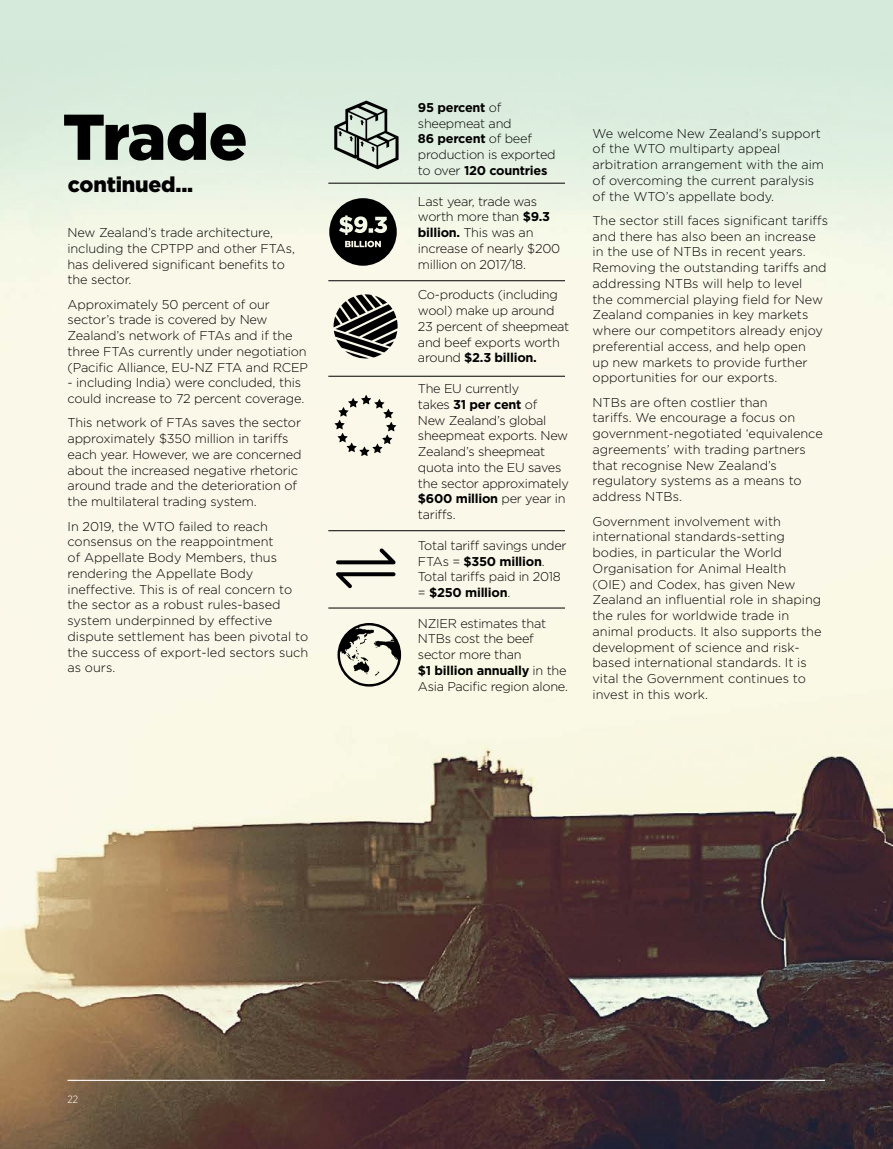
<style>
.page{position:relative;width:893px;height:1149px;background:#fff}
.page>*{position:absolute;margin:0;border:0;box-sizing:border-box;transform-origin:0 0}
.t1{font:900 64.5px "Gotham HTF";letter-spacing:-.025em;color:#000}
.t2{font:900 21.3px "Gotham HTF";letter-spacing:-.01em;color:#000}
.t3{font:300 12.75px/15.8px "Gotham";letter-spacing:-.01em;color:#000}
.t4{font:300 10.5px "Gotham Narrow";color:#fff}
.s1{font-weight:700}
</style>
<div class="page">
<div style="left:0;top:0;width:893px;height:1148px;background:#d5eadb"></div>
<img style="left:0;top:130px;width:893px;height:1018px">
<hr style="left:328px;top:183px;width:237px;height:1px;background:#000">
<hr style="left:328px;top:280px;width:237px;height:1px;background:#000">
<hr style="left:328px;top:376px;width:237px;height:1px;background:#000">
<hr style="left:328px;top:530px;width:237px;height:1px;background:#000">
<hr style="left:328px;top:607px;width:237px;height:1px;background:#000">
<svg style="left:338px;top:622px;width:63px;height:64px;background:#b5b4a6"></svg>
<svg style="left:335px;top:395px;width:61px;height:61px;background:#d6d4c7"></svg>
<svg style="left:334px;top:100px;width:65px;height:69px"></svg>
<svg style="left:334px;top:294px;width:64px;height:65px;background:#6f6e68"></svg>
<svg style="left:336px;top:548px;width:60px;height:40px;background:#bcbbaf"></svg>
<svg style="left:329px;top:198px;width:68px;height:67px;background:#555550"></svg>
<hr style="left:68px;top:1079px;width:757px;height:1px;background:#fff">
<h1 class="t1" style="left:63px;top:100px;width:186px">Trade</h1>
<h2 class="t2" style="left:68px;top:172px;width:127px">continued...</h2>
<p class="t3" style="left:68px;top:224px;width:229px">New Zealand’s trade architecture, including the CPTPP and other FTAs, has delivered significant benefits to the sector.</p>
<p class="t3" style="left:68px;top:296px;width:242px">Approximately 50 percent of our sector’s trade is covered by New Zealand’s network of FTAs and if the three FTAs currently under negotiation (Pacific Alliance, EU-NZ FTA and RCEP</p>
<p class="t3" style="left:68px;top:374px;width:238px">- including India) were concluded, this could increase to 72 percent coverage.</p>
<p class="t3" style="left:68px;top:414px;width:235px">This network of FTAs saves the sector approximately $350 million in tariffs each year. However, we are concerned about the increased negative rhetoric around trade and the deterioration of the multilateral trading system.</p>
<p class="t3" style="left:68px;top:517px;width:242px">In 2019, the WTO failed to reach consensus on the reappointment<br>of Appellate Body Members, thus rendering the Appellate Body ineffective. This is of real concern to the sector as a robust rules-based system underpinned by effective dispute settlement has been pivotal to the success of export-led sectors such as ours.</p>
<p class="t3" style="left:418px;top:99px;width:139px"><span class="s1">95 percent</span> of sheepmeat and<br><span class="s1">86 percent</span> of beef production is exported to over <span class="s1">120 countries</span></p>
<p class="t3" style="left:418px;top:193px;width:144px">Last year, trade was worth more than <span class="s1">$9.3 billion.</span> This was an increase of nearly $200 million on 2017/18.</p>
<p class="t3" style="left:418px;top:286px;width:153px">Co-products (including wool) make up around<br>23 percent of sheepmeat and beef exports worth around <span class="s1">$2.3 billion.</span></p>
<p class="t3" style="left:418px;top:380px;width:152px">The EU currently<br>takes <span class="s1">31 per cent</span> of<br>New Zealand’s global sheepmeat exports. New<br>Zealand’s sheepmeat quota into the EU saves the sector approximately <span class="s1">$600 million</span> per year in tariffs.</p>
<p class="t3" style="left:418px;top:537px;width:150px">Total tariff savings under<br>FTAs = <span class="s1">$350 million</span>.<br>Total tariffs paid in 2018 = <span class="s1">$250 million</span>.</p>
<p class="t3" style="left:418px;top:614px;width:152px">NZIER estimates that<br>NTBs cost the beef sector more than<br><span class="s1">$1 billion annually</span> in the<br>Asia Pacific region alone.</p>
<p class="t3" style="left:592px;top:125px;width:233px">We welcome New Zealand’s support of the WTO multiparty appeal arbitration arrangement with the aim of overcoming the current paralysis of the WTO’s appellate body.</p>
<p class="t3" style="left:592px;top:212px;width:237px">The sector still faces significant tariffs and there has also been an increase in the use of NTBs in recent years.<br>Removing the outstanding tariffs and addressing NTBs will help to level<br>the commercial playing field for New Zealand companies in key markets where our competitors already enjoy preferential access, and help open<br>up new markets to provide further opportunities for our exports.</p>
<p class="t3" style="left:592px;top:394px;width:232px">NTBs are often costlier than<br>tariffs. We encourage a focus on government-negotiated ‘equivalence agreements’ with trading partners that recognise New Zealand’s regulatory systems as a means to address NTBs.</p>
<p class="t3" style="left:592px;top:512px;width:230px">Government involvement with international standards-setting bodies, in particular the World<br>Organisation for Animal Health (OIE) and Codex, has given New<br>Zealand an influential role in shaping the rules for worldwide trade in animal products. It also supports the development of science and risk&shy;based international standards. It is vital the Government continues to invest in this work.</p>
<p class="t4" style="left:68px;top:1092px;width:12px">22</p>
</div>
